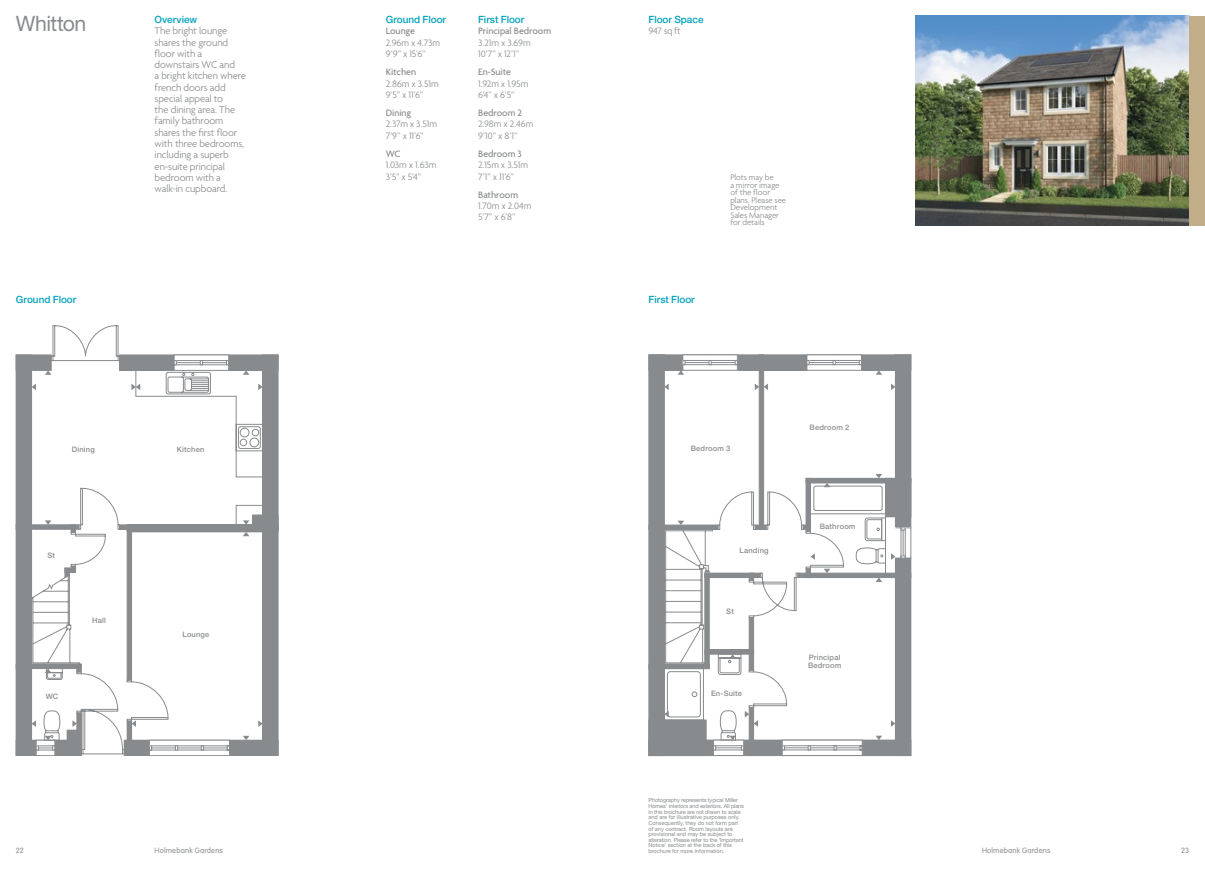
<style>
.page{position:relative;width:1205px;height:869px;background:#fff}
.page>*{position:absolute;margin:0;border:0;box-sizing:border-box;transform-origin:0 0}
.t1{font:21.25px "Helvetica Neue LT Std";letter-spacing:-.025em;color:#888b8d}
.t2{font:300 10.62px/11.2px "Agenda";letter-spacing:-.01em;color:#888b8d}
.t3{font:300 10px/11.2px "Agenda";letter-spacing:-.005em;color:#888b8d}
.t4{font:500 10px "Agenda";letter-spacing:-.005em;color:#888b8d}
.t5{font:500 10px "Helvetica Neue LT Std";letter-spacing:-.005em;color:#00a1be}
.t6{font:300 8.75px/7.5px "Agenda";letter-spacing:-.005em;color:#888b8d}
.t7{font:500 7.5px/8px "Helvetica Neue";letter-spacing:.025em;color:#888b8d}
.t8{font:300 7.5px "VAG Rounded Std";letter-spacing:.03em;color:#888b8d}
.t9{font:5.62px/5.6px "Helvetica Neue LT Std";letter-spacing:-.005em;color:#888b8d}
</style>
<div class="page">
<img style="left:915px;top:16px;width:274px;height:209px">
<div style="left:1189px;top:16px;width:16px;height:209px;background:#c1ae89"></div>
<div style="left:263px;top:355px;width:15px;height:400px;background:#888b8d"></div>
<div style="left:16px;top:355px;width:16px;height:400px;background:#888b8d"></div>
<div style="left:120px;top:354px;width:158px;height:16px;border:1px solid #888b8d"></div>
<div style="left:16px;top:354px;width:35px;height:16px;background:#888b8d;border:1px solid #888b8d"></div>
<div style="left:124px;top:739px;width:154px;height:16px;border:1px solid #888b8d"></div>
<div style="left:16px;top:739px;width:65px;height:16px;border:1px solid #888b8d"></div>
<div style="left:127px;top:720px;width:5px;height:35px;border:1px solid #888b8d"></div>
<div style="left:67px;top:729px;width:14px;height:26px;border:1px solid #888b8d"></div>
<svg style="left:31px;top:325px;width:232px;height:429px"></svg>
<svg style="left:258px;top:383px;width:5px;height:7px"></svg>
<svg style="left:243px;top:370px;width:6px;height:4px"></svg>
<svg style="left:243px;top:520px;width:6px;height:4px"></svg>
<svg style="left:132px;top:720px;width:4px;height:6px"></svg>
<svg style="left:258px;top:720px;width:5px;height:6px"></svg>
<svg style="left:243px;top:735px;width:6px;height:4px"></svg>
<svg style="left:243px;top:531px;width:6px;height:5px"></svg>
<svg style="left:72px;top:720px;width:5px;height:6px"></svg>
<svg style="left:32px;top:720px;width:4px;height:6px"></svg>
<svg style="left:36px;top:735px;width:19px;height:20px"></svg>
<svg style="left:45px;top:668px;width:6px;height:4px"></svg>
<svg style="left:131px;top:383px;width:9px;height:7px"></svg>
<svg style="left:32px;top:383px;width:4px;height:7px"></svg>
<svg style="left:45px;top:370px;width:6px;height:4px"></svg>
<svg style="left:45px;top:520px;width:6px;height:4px"></svg>
<div style="left:895px;top:354px;width:16px;height:173px;background:#888b8d"></div>
<div style="left:895px;top:558px;width:16px;height:197px;background:#888b8d"></div>
<div style="left:649px;top:354px;width:15px;height:401px;background:#888b8d"></div>
<div style="left:649px;top:354px;width:262px;height:16px;background:#888b8d"></div>
<div style="left:649px;top:354px;width:262px;height:16px;border:1px solid #888b8d"></div>
<div style="left:806px;top:478px;width:105px;height:4px;border:1px solid #888b8d"></div>
<div style="left:885px;top:478px;width:26px;height:38px;background:#888b8d"></div>
<div style="left:759px;top:354px;width:5px;height:175px;background:#888b8d"></div>
<hr style="left:806px;top:478px;width:4px;height:53px;background:#888b8d">
<svg style="left:806px;top:354px;width:56px;height:16px"></svg>
<svg style="left:664px;top:482px;width:232px;height:275px"></svg>
<svg style="left:891px;top:383px;width:4px;height:7px"></svg>
<svg style="left:875px;top:370px;width:7px;height:4px"></svg>
<svg style="left:875px;top:474px;width:7px;height:4px"></svg>
<svg style="left:891px;top:720px;width:4px;height:6px"></svg>
<svg style="left:875px;top:735px;width:7px;height:4px"></svg>
<svg style="left:875px;top:577px;width:7px;height:4px"></svg>
<svg style="left:664px;top:710px;width:5px;height:7px"></svg>
<svg style="left:745px;top:710px;width:13px;height:16px"></svg>
<svg style="left:713px;top:735px;width:31px;height:20px"></svg>
<svg style="left:729px;top:654px;width:7px;height:4px"></svg>
<svg style="left:755px;top:383px;width:13px;height:7px"></svg>
<svg style="left:664px;top:383px;width:5px;height:7px"></svg>
<svg style="left:677px;top:354px;width:61px;height:20px"></svg>
<svg style="left:677px;top:520px;width:7px;height:5px"></svg>
<svg style="left:891px;top:527px;width:20px;height:32px"></svg>
<svg style="left:810px;top:553px;width:5px;height:6px"></svg>
<svg style="left:824px;top:568px;width:6px;height:5px"></svg>
<svg style="left:824px;top:482px;width:6px;height:5px"></svg>
<h1 class="t1" style="left:16px;top:11px;width:72px">Whitton</h1>
<h3 class="t5" style="left:648px;top:14px;width:56px">Floor Space</h3>
<h3 class="t5" style="left:155px;top:14px;width:44px">Overview</h3>
<p class="t2" style="left:155px;top:26px;width:93px">The bright lounge shares the ground floor with a downstairs WC and<br>a bright kitchen where french doors add special appeal to<br>the dining area. The family bathroom shares the first floor with three bedrooms, including a superb en-suite principal bedroom with a walk-in cupboard.</p>
<h3 class="t5" style="left:386px;top:14px;width:62px">Ground Floor</h3>
<h3 class="t4" style="left:386px;top:26px;width:31px">Lounge</h3>
<h3 class="t3" style="left:386px;top:37px;width:56px">2.96m x 4.73m<br>9’9” x 15’6”</h3>
<h3 class="t4" style="left:386px;top:67px;width:32px">Kitchen</h3>
<h3 class="t3" style="left:386px;top:78px;width:55px">2.86m x 3.51m<br>9’5” x 11’6”</h3>
<h3 class="t4" style="left:386px;top:107px;width:27px">Dining</h3>
<h3 class="t3" style="left:386px;top:119px;width:53px">2.37m x 3.51m<br>7’9” x 11’6”</h3>
<h3 class="t4" style="left:386px;top:148px;width:16px">WC</h3>
<h3 class="t3" style="left:386px;top:160px;width:52px">1.03m x 1.63m<br>3’5” x 5’4”</h3>
<h3 class="t5" style="left:478px;top:14px;width:48px">First Floor</h3>
<h3 class="t4" style="left:478px;top:26px;width:75px">Principal Bedroom</h3>
<h3 class="t3" style="left:478px;top:37px;width:54px">3.21m x 3.69m<br>10’7” x 12’1”</h3>
<h3 class="t4" style="left:478px;top:67px;width:34px">En-Suite</h3>
<h3 class="t3" style="left:478px;top:78px;width:52px">1.92m x 1.95m<br>6’4” x 6’5”</h3>
<h3 class="t4" style="left:478px;top:107px;width:45px">Bedroom 2</h3>
<h3 class="t3" style="left:478px;top:119px;width:57px">2.98m x 2.46m<br>9’10” x 8’1”</h3>
<h3 class="t4" style="left:478px;top:148px;width:45px">Bedroom 3</h3>
<h3 class="t3" style="left:478px;top:160px;width:51px">2.15m x 3.51m<br>7’1” x 11’6”</h3>
<h3 class="t4" style="left:478px;top:189px;width:42px">Bathroom</h3>
<h3 class="t3" style="left:478px;top:201px;width:55px">1.70m x 2.04m<br>5’7” x 6’8”</h3>
<h3 class="t3" style="left:648px;top:26px;width:34px">947 sq ft</h3>
<h3 class="t7" style="left:175px;top:91px;width:35px">Principal<br>Bedroom</h3>
<h3 class="t6" style="left:730px;top:174px;width:57px">Plots may be<br>a mirror image of the floor plans. Please see<br>Development<br>Sales Manager for details</h3>
<h3 class="t5" style="left:16px;top:293px;width:62px">Ground Floor</h3>
<h3 class="t5" style="left:648px;top:293px;width:48px">First Floor</h3>
<h3 class="t7" style="left:72px;top:445px;width:25px">Dining</h3>
<h3 class="t7" style="left:177px;top:445px;width:29px">Kitchen</h3>
<h3 class="t7" style="left:47px;top:550px;width:9px">St</h3>
<h3 class="t7" style="left:46px;top:691px;width:14px">WC</h3>
<h3 class="t7" style="left:92px;top:615px;width:15px">Hall</h3>
<h3 class="t7" style="left:182px;top:629px;width:28px">Lounge</h3>
<h3 class="t7" style="left:691px;top:443px;width:41px">Bedroom 3</h3>
<h3 class="t7" style="left:739px;top:546px;width:31px">Landing</h3>
<h3 class="t7" style="left:726px;top:606px;width:9px">St</h3>
<h3 class="t7" style="left:711px;top:688px;width:32px">En-Suite</h3>
<h3 class="t7" style="left:809px;top:422px;width:41px">Bedroom 2</h3>
<h3 class="t7" style="left:820px;top:521px;width:37px">Bathroom</h3>
<h3 class="t7" style="left:808px;top:652px;width:35px">Principal<br>Bedroom</h3>
<p class="t9" style="left:648px;top:797px;width:97px">Photography represents typical Miller Homes’ interiors and exteriors. All plans in this brochure are not drawn to scale and are for illustrative purposes only.<br>Consequently, they do not form part of any contract. Room layouts are provisional and may be subject to alteration. Please refer to the ‘Important Notice’ section at the back of this brochure for more information.</p>
<h3 class="t8" style="left:16px;top:845px;width:10px">22</h3>
<h3 class="t8" style="left:155px;top:845px;width:70px">Holmebank Gardens</h3>
<h3 class="t8" style="left:982px;top:845px;width:70px">Holmebank Gardens</h3>
<h3 class="t8" style="left:1181px;top:845px;width:10px">23</h3>
</div>
